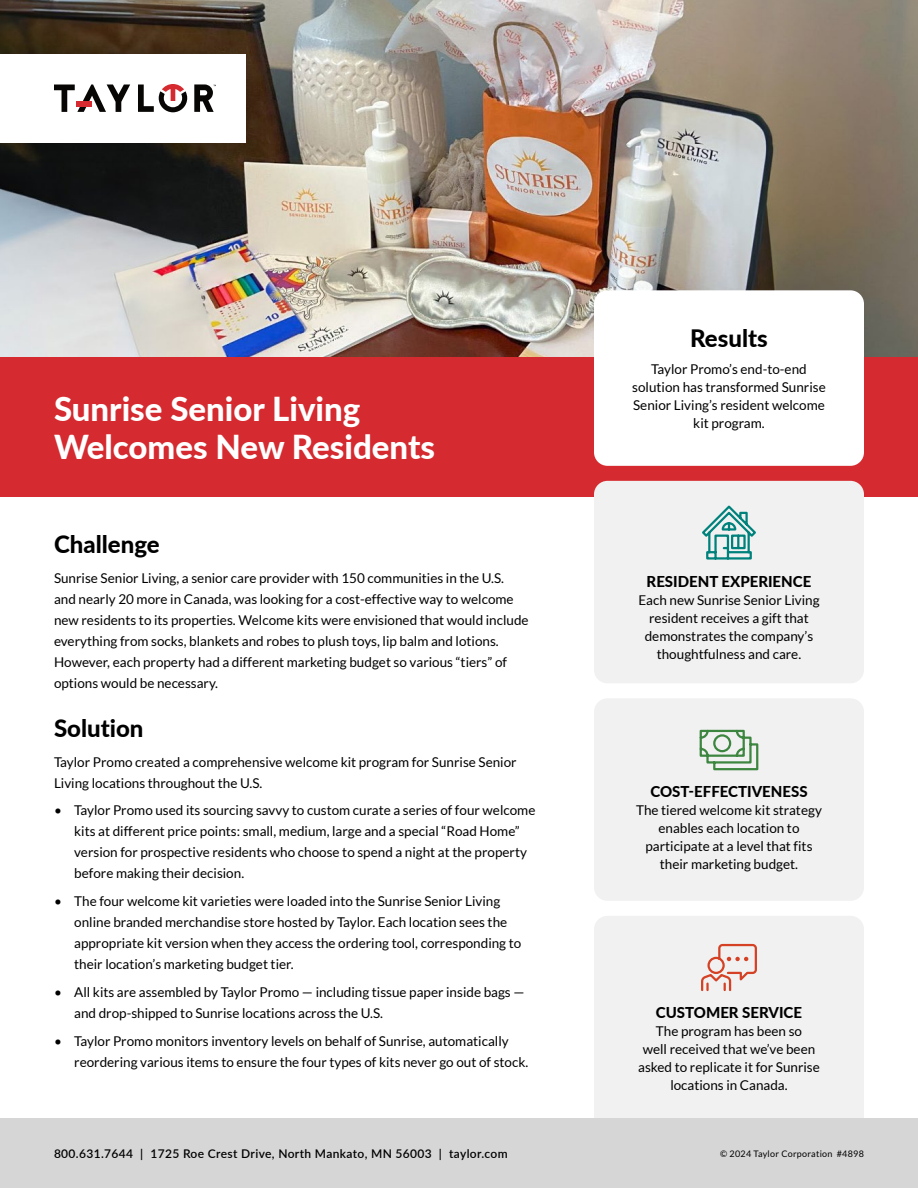
<style>
.page{position:relative;width:918px;height:1188px;background:#fff}
.page>*{position:absolute;margin:0;border:0;box-sizing:border-box;transform-origin:0 0}
.t1{font:800 33px "Lato";color:#fff}
.t2{font:800 24px "Lato";color:#000}
.t3{font:800 15px "Lato";color:#000}
.t4{font:13.5px/21px "Lato";color:#000}
.t5{font:600 12px "Lato";letter-spacing:.03em;color:#000}
.t6{font:9px "Lato";letter-spacing:.03em;color:#000}
</style>
<div class="page">
<img style="left:0;top:0;width:918px;height:357px">
<div style="left:594px;top:916px;width:270px;height:202px;background:#f1f1f1"></div>
<div style="left:594px;top:698px;width:270px;height:203px;background:#f1f1f1;border-radius:14px"></div>
<div style="left:0;top:1118px;width:918px;height:70px;background:#d6d6d7"></div>
<div style="left:0;top:357px;width:918px;height:139px;background:#d52a2f"></div>
<div style="left:594px;top:481px;width:270px;height:202px;background:#f1f1f1;border-radius:14px"></div>
<svg style="left:699px;top:729px;width:60px;height:42px"></svg>
<svg style="left:702px;top:505px;width:54px;height:55px"></svg>
<svg style="left:700px;top:943px;width:58px;height:49px"></svg>
<div style="left:594px;top:290px;width:270px;height:176px;background:#fff;border-radius:14px"></div>
<div style="left:0;top:31px;width:269px;height:134px;background:#000;opacity:.3"></div>
<div style="left:0;top:54px;width:246px;height:88px;background:#fff"></div>
<svg style="left:194px;top:84px;width:22px;height:28px"></svg>
<svg style="left:54px;top:84px;width:76px;height:28px"></svg>
<svg style="left:138px;top:84px;width:49px;height:28px"></svg>
<div style="left:76px;top:101px;width:15px;height:6px;background:#d52a2f"></div>
<h1 class="t1" style="left:54px;top:385px;width:308px">Sunrise Senior Living</h1>
<h1 class="t1" style="left:54px;top:422px;width:383px">Welcomes New Residents</h1>
<h2 class="t2" style="left:54px;top:526px;width:107px">Challenge</h2>
<p class="t4" style="left:54px;top:567px;width:476px">Sunrise Senior Living, a senior care provider with 150 communities in the U.S. and nearly 20 more in Canada, was looking for a cost-effective way to welcome new residents to its properties. Welcome kits were envisioned that would include everything from socks, blankets and robes to plush toys, lip balm and lotions.<br>However, each property had a different marketing budget so various “tiers” of options would be necessary.</p>
<h2 class="t2" style="left:54px;top:710px;width:91px">Solution</h2>
<p class="t4" style="left:54px;top:751px;width:464px">Taylor Promo created a comprehensive welcome kit program for Sunrise Senior<br>Living locations throughout the U.S.</p>
<p class="t4" style="left:74px;top:800px;width:463px;text-indent:-20px">• Taylor Promo used its sourcing savvy to custom curate a series of four welcome kits at different price points: small, medium, large and a special “Road Home” version for prospective residents who choose to spend a night at the property before making their decision.</p>
<p class="t4" style="left:74px;top:891px;width:449px;text-indent:-20px">• The four welcome kit varieties were loaded into the Sunrise Senior Living online branded merchandise store hosted by Taylor. Each location sees the appropriate kit version when they access the ordering tool, corresponding to their location’s marketing budget tier.</p>
<p class="t4" style="left:74px;top:981px;width:452px;text-indent:-20px">• All kits are assembled by Taylor Promo — including tissue paper inside bags — and drop-shipped to Sunrise locations across the U.S.</p>
<p class="t4" style="left:74px;top:1030px;width:456px;text-indent:-20px">• Taylor Promo monitors inventory levels on behalf of Sunrise, automatically reordering various items to ensure the four types of kits never go out of stock.</p>
<h2 class="t2" style="left:690px;top:321px;width:79px">Results</h2>
<p class="t4" style="left:632px;top:360px;width:195px;line-height:18px;text-align:center">Taylor Promo’s end-to-end solution has transformed Sunrise<br>Senior Living’s resident welcome</p>
<p class="t4" style="left:693px;top:413px;width:73px">kit program.</p>
<p class="t3" style="left:647px;top:570px;width:166px">RESIDENT EXPERIENCE</p>
<p class="t4" style="left:638px;top:591px;width:183px;line-height:18px;text-align:center">Each new Sunrise Senior Living resident receives a gift that demonstrates the company’s thoughtfulness and care.</p>
<p class="t3" style="left:650px;top:781px;width:159px">COST-EFFECTIVENESS</p>
<p class="t4" style="left:636px;top:801px;width:187px;line-height:18px;text-align:center">The tiered welcome kit strategy enables each location to participate at a level that fits their marketing budget.</p>
<p class="t3" style="left:656px;top:1002px;width:148px">CUSTOMER SERVICE</p>
<p class="t4" style="left:638px;top:1022px;width:183px;line-height:18px;text-align:center">The program has been so<br>well received that we’ve been asked to replicate it for Sunrise locations in Canada.</p>
<p class="t5" style="left:54px;top:1145px;width:455px">800.631.7644 | 1725 Roe Crest Drive, North Mankato, MN 56003 | taylor.com</p>
<p class="t6" style="left:720px;top:1149px;width:145px">© 2024 Taylor Corporation #4898</p>
</div>
